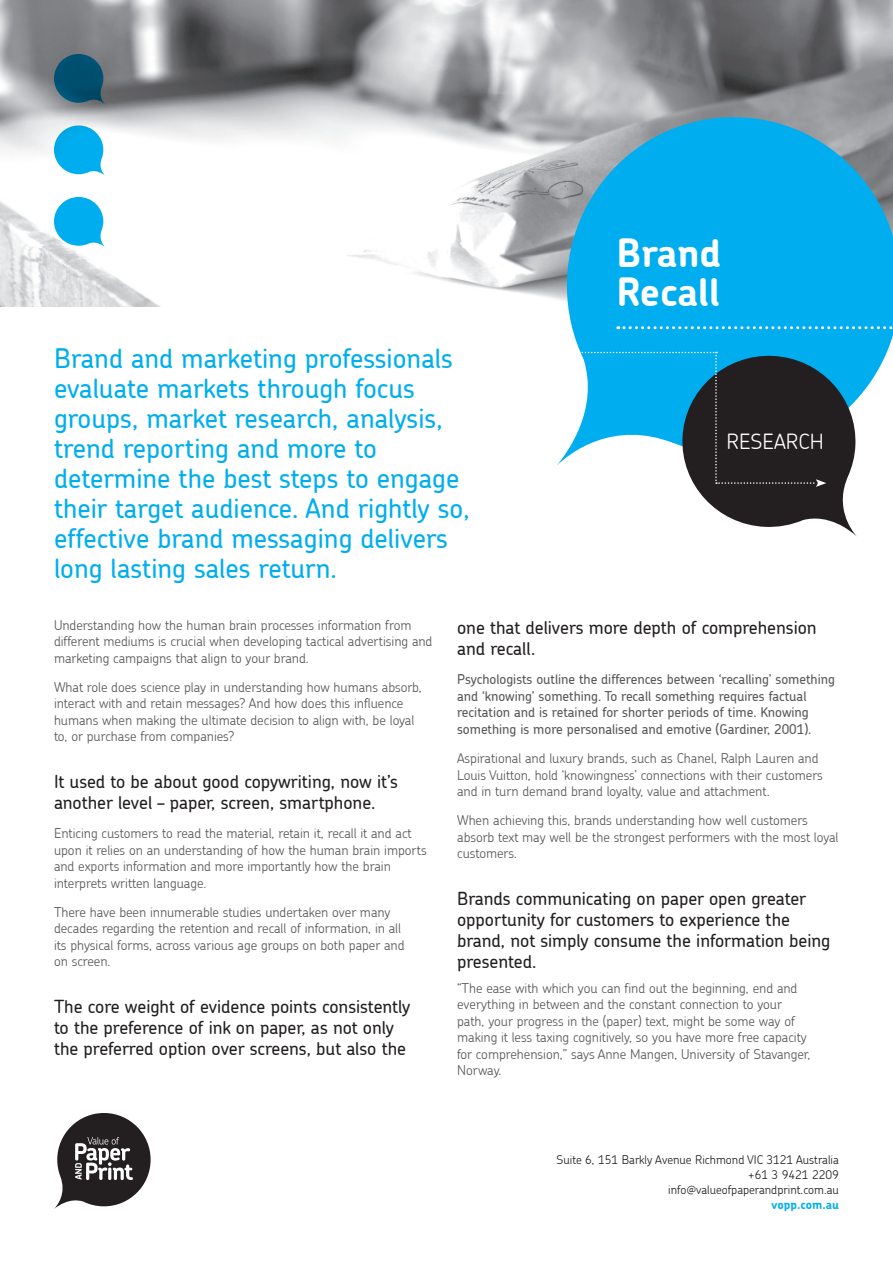
<style>
.page{position:relative;width:893px;height:1263px;background:#fff}
.page>*{position:absolute;margin:0;border:0;box-sizing:border-box;transform-origin:0 0}
.VoPP_Intro{font:700 39px/39px "Chevin";color:#fff}
.VoPP_Intro-2{font:500 27px/30px "Chevin";color:#00aeef}
.VoPP_Intro-3{font:300 21px "Chevin";color:#fff}
.VoPP_Article_BodyHea{font:500 18px/21px "Chevin";letter-spacing:-.005em;color:#231f20}
.VoPP_Article_Body{font:300 13.5px/16.5px "Chevin";letter-spacing:-.005em;color:#57585a}
.VoPP_Article_Body-2{font:500 13.5px/16.5px "Chevin";letter-spacing:-.005em;color:#57585a}
.VoPP_Intro-4{font:300 12px/15px "Chevin";color:#231f20;text-align:right}
.s1{font-weight:700;color:#00aeef}
</style>
<div class="page">
<img style="left:0;top:0;width:893px;height:306px">
<svg style="left:557px;top:117px;width:336px;height:348px;background:#2db2e4"></svg>
<svg style="left:618px;top:326px;width:275px;height:3px"></svg>
<svg style="left:54px;top:54px;width:51px;height:50px;background:#1d5972"></svg>
<svg style="left:54px;top:125px;width:51px;height:51px"></svg>
<svg style="left:54px;top:197px;width:51px;height:50px"></svg>
<svg style="left:54px;top:1113px;width:97px;height:96px"></svg>
<svg style="left:576px;top:352px;width:282px;height:184px"></svg>
<p class="VoPP_Intro-2" style="left:54px;top:343px;width:417px">Brand and marketing professionals evaluate markets through focus groups, market research, analysis, trend reporting and more to determine the best steps to engage their target audience. And rightly so, effective brand messaging delivers long lasting sales return.</p>
<p class="VoPP_Intro" style="left:616px;top:233px;width:106px">Brand<br>Recall</p>
<p class="VoPP_Intro-3" style="left:726px;top:428px;width:99px">RESEARCH</p>
<p class="VoPP_Article_Body" style="left:54px;top:616px;width:380px">Understanding how the human brain processes information from different mediums is crucial when developing tactical advertising and marketing campaigns that align to your brand.</p>
<p class="VoPP_Article_Body" style="left:54px;top:678px;width:369px">What role does science play in understanding how humans absorb, interact with and retain messages? And how does this influence humans when making the ultimate decision to align with, be loyal to, or purchase from companies?</p>
<p class="VoPP_Article_BodyHea" style="left:54px;top:770px;width:345px">It used to be about good copywriting, now it’s another level – paper, screen, smartphone.</p>
<p class="VoPP_Article_Body" style="left:54px;top:825px;width:374px">Enticing customers to read the material, retain it, recall it and act upon it relies on an understanding of how the human brain imports and exports information and more importantly how the brain interprets written language.</p>
<p class="VoPP_Article_Body" style="left:54px;top:903px;width:352px">There have been innumerable studies undertaken over many decades regarding the retention and recall of information, in all its physical forms, across various age groups on both paper and on screen.</p>
<p class="VoPP_Article_BodyHea" style="left:54px;top:995px;width:358px">The core weight of evidence points consistently to the preference of ink on paper, as not only the preferred option over screens, but also the</p>
<p class="VoPP_Article_BodyHea" style="left:457px;top:617px;width:361px">one that delivers more depth of comprehension and recall.</p>
<p class="VoPP_Article_Body-2" style="left:457px;top:671px;width:379px">Psychologists outline the differences between ‘recalling’ something and ‘knowing’ something. To recall something requires factual recitation and is retained for shorter periods of time. Knowing something is more personalised and emotive (Gardiner, 2001).</p>
<p class="VoPP_Article_Body" style="left:457px;top:750px;width:367px">Aspirational and luxury brands, such as Chanel, Ralph Lauren and<br>Louis Vuitton, hold ‘knowingness’ connections with their customers and in turn demand brand loyalty, value and attachment.</p>
<p class="VoPP_Article_Body" style="left:457px;top:812px;width:383px">When achieving this, brands understanding how well customers absorb text may well be the strongest performers with the most loyal customers.</p>
<p class="VoPP_Article_BodyHea" style="left:457px;top:887px;width:375px">Brands communicating on paper open greater opportunity for customers to experience the brand, not simply consume the information being presented.</p>
<p class="VoPP_Article_Body" style="left:457px;top:979px;width:355px">“The ease with which you can find out the beginning, end and everything in between and the constant connection to your path, your progress in the (paper) text, might be some way of making it less taxing cognitively, so you have more free capacity for comprehension,” says Anne Mangen, University of Stavanger, Norway.</p>
<p class="VoPP_Intro-4" style="left:557px;top:1152px;width:284px">Suite 6, 151 Barkly Avenue Richmond VIC 3121 Australia +61 3 9421 2209<br>info@valueofpaperandprint.com.au<br><span class="s1">vopp.com.au</span></p>
</div>
